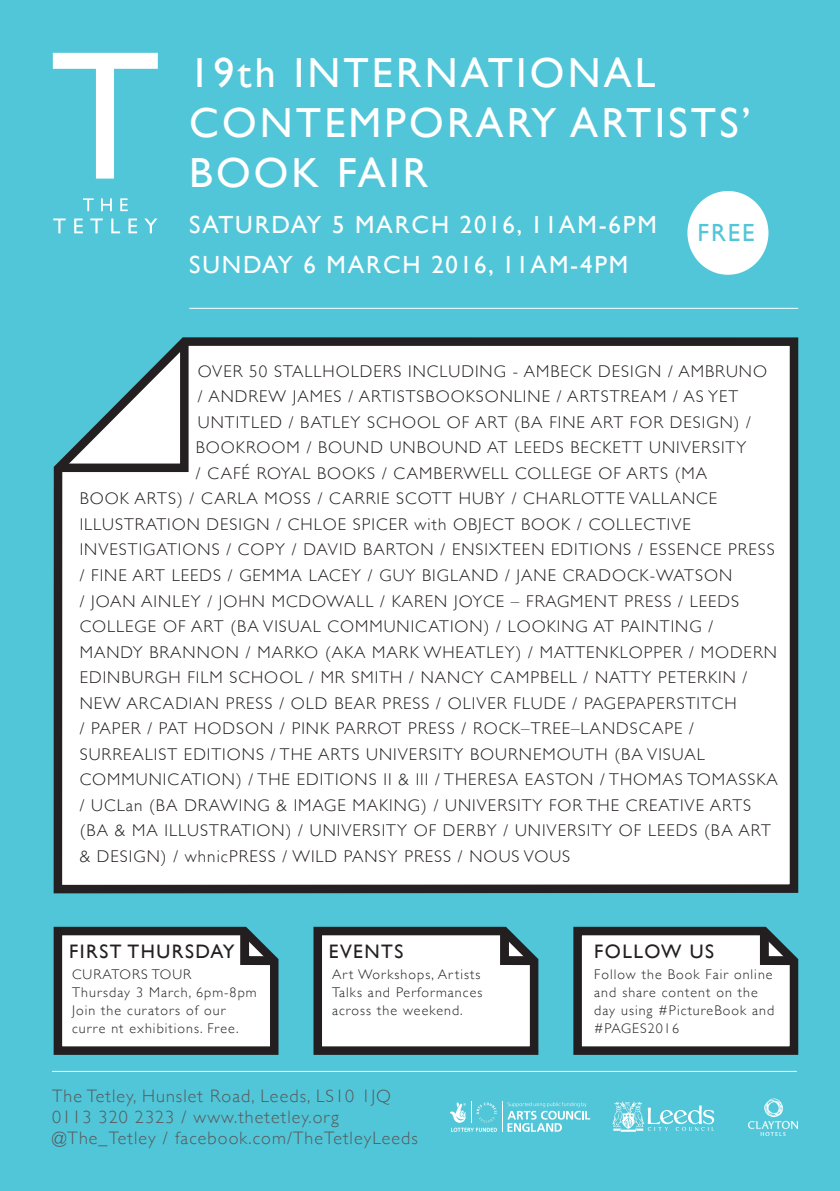
<style>
.page{position:relative;width:840px;height:1191px;background:#fff}
.page>*{position:absolute;margin:0;border:0;box-sizing:border-box;transform-origin:0 0}
.t1{font:42px/50px "Gill Sans";letter-spacing:.075em;color:#fff}
.t2{font:24.8px "Gill Sans";letter-spacing:.075em;color:#fff}
.t3{font:24.8px "Gill Sans";color:#51c6d8}
.t4{font:19.6px "Gill Sans";letter-spacing:.075em;color:#231f20}
.t5{font:300 18px "Gill Sans";letter-spacing:.06em;color:#57585a}
.t6{font:300 17px "Gill Sans";letter-spacing:.06em;color:#241f21}
.t7{font:300 14px/18px "Gill Sans";letter-spacing:.075em;color:#231f20}
</style>
<div class="page">
<div style="left:0;top:0;width:839px;height:1191px;background:#51c6d8"></div>
<hr style="left:189px;top:308px;width:608px;height:1px;background:#fff">
<hr style="left:52px;top:1070px;width:744px;height:1px;background:#fff">
<svg style="left:450px;top:1101px;width:47px;height:30px"></svg>
<svg style="left:507px;top:1102px;width:83px;height:29px"></svg>
<hr style="left:501px;top:1101px;width:1px;height:30px;background:#fff">
<svg style="left:612px;top:1101px;width:101px;height:30px"></svg>
<img style="left:748px;top:1098px;width:49px;height:37px">
<svg style="left:53px;top:53px;width:105px;height:126px"></svg>
<svg style="left:83px;top:198px;width:11px;height:13px"></svg>
<svg style="left:101px;top:198px;width:11px;height:13px"></svg>
<svg style="left:120px;top:198px;width:8px;height:13px"></svg>
<svg style="left:53px;top:218px;width:13px;height:15px"></svg>
<svg style="left:74px;top:218px;width:9px;height:15px"></svg>
<svg style="left:90px;top:218px;width:13px;height:15px"></svg>
<svg style="left:111px;top:218px;width:9px;height:15px"></svg>
<svg style="left:128px;top:218px;width:9px;height:15px"></svg>
<svg style="left:144px;top:218px;width:13px;height:15px"></svg>
<div style="left:53px;top:337px;width:746px;height:557px;background:#fff"></div>
<svg style="left:53px;top:337px;width:140px;height:139px"></svg>
<svg style="left:53px;top:926px;width:226px;height:129px;background:#cccfd0"></svg>
<svg style="left:313px;top:926px;width:226px;height:129px;background:#cccfd0"></svg>
<svg style="left:573px;top:926px;width:226px;height:129px;background:#cccfd0"></svg>
<div style="left:687px;top:191px;width:81px;height:84px;background:#fff;border-radius:50%"></div>
<p class="t1" style="left:189px;top:47px;width:563px">19th INTERNATIONAL<br>CONTEMPORARY ARTISTS’<br>BOOK FAIR</p>
<p class="t2" style="left:189px;top:210px;width:468px">SATURDAY 5 MARCH 2016, 11AM-6PM</p>
<p class="t2" style="left:189px;top:250px;width:440px">SUNDAY 6 MARCH 2016, 11AM-4PM</p>
<p class="t3" style="left:697px;top:219px;width:58px">FREE</p>
<p class="t6" style="left:198px;top:358px;width:570px">OVER 50 STALLHOLDERS INCLUDING - AMBECK DESIGN / AMBRUNO</p>
<p class="t6" style="left:198px;top:383px;width:541px">/ ANDREW JAMES / ARTISTSBOOKSONLINE / ARTSTREAM / AS YET</p>
<p class="t6" style="left:198px;top:409px;width:554px">UNTITLED / BATLEY SCHOOL OF ART (BA FINE ART FOR DESIGN) /</p>
<p class="t6" style="left:196px;top:434px;width:551px">BOOKROOM / BOUND UNBOUND AT LEEDS BECKETT UNIVERSITY</p>
<p class="t6" style="left:196px;top:460px;width:512px">/ CAFÉ ROYAL BOOKS / CAMBERWELL COLLEGE OF ARTS (MA</p>
<p class="t6" style="left:80px;top:485px;width:638px">BOOK ARTS) / CARLA MOSS / CARRIE SCOTT HUBY / CHARLOTTE VALLANCE</p>
<p class="t6" style="left:80px;top:511px;width:612px">ILLUSTRATION DESIGN / CHLOE SPICER with OBJECT BOOK / COLLECTIVE</p>
<p class="t6" style="left:80px;top:536px;width:696px">INVESTIGATIONS / COPY / DAVID BARTON / ENSIXTEEN EDITIONS / ESSENCE PRESS</p>
<p class="t6" style="left:80px;top:562px;width:653px">/ FINE ART LEEDS / GEMMA LACEY / GUY BIGLAND / JANE CRADOCK-WATSON</p>
<p class="t6" style="left:80px;top:587px;width:660px">/ JOAN AINLEY / JOHN MCDOWALL / KAREN JOYCE – FRAGMENT PRESS / LEEDS</p>
<p class="t6" style="left:80px;top:613px;width:634px">COLLEGE OF ART (BA VISUAL COMMUNICATION) / LOOKING AT PAINTING /</p>
<p class="t6" style="left:80px;top:638px;width:698px">MANDY BRANNON / MARKO (AKA MARK WHEATLEY) / MATTENKLOPPER / MODERN</p>
<p class="t6" style="left:80px;top:664px;width:668px">EDINBURGH FILM SCHOOL / MR SMITH / NANCY CAMPBELL / NATTY PETERKIN /</p>
<p class="t6" style="left:80px;top:689px;width:658px">NEW ARCADIAN PRESS / OLD BEAR PRESS / OLIVER FLUDE / PAGEPAPERSTITCH</p>
<p class="t6" style="left:80px;top:715px;width:615px">/ PAPER / PAT HODSON / PINK PARROT PRESS / ROCK–TREE–LANDSCAPE /</p>
<p class="t6" style="left:80px;top:740px;width:626px">SURREALIST EDITIONS / THE ARTS UNIVERSITY BOURNEMOUTH (BA VISUAL</p>
<p class="t6" style="left:80px;top:766px;width:699px">COMMUNICATION) / THE EDITIONS II &amp; III / THERESA EASTON / THOMAS TOMASSKA</p>
<p class="t6" style="left:80px;top:791px;width:672px">/ UCLan (BA DRAWING &amp; IMAGE MAKING) / UNIVERSITY FOR THE CREATIVE ARTS</p>
<p class="t6" style="left:80px;top:817px;width:692px">(BA &amp; MA ILLUSTRATION) / UNIVERSITY OF DERBY / UNIVERSITY OF LEEDS (BA ART</p>
<p class="t6" style="left:80px;top:842px;width:492px">&amp; DESIGN) / whnicPRESS / WILD PANSY PRESS / NOUS VOUS</p>
<p class="t4" style="left:69px;top:940px;width:167px">FIRST THURSDAY</p>
<p class="t7" style="left:72px;top:964px;width:121px">CURATORS TOUR</p>
<p class="t7" style="left:72px;top:982px;width:186px">Thursday 3 March, 6pm-8pm</p>
<p class="t7" style="left:72px;top:1000px;width:168px">Join the curators of our curre nt exhibitions. Free.</p>
<p class="t4" style="left:594px;top:940px;width:121px">FOLLOW US</p>
<p class="t4" style="left:328px;top:940px;width:76px">EVENTS</p>
<p class="t4" style="left:594px;top:940px;width:76px">EVENTS</p>
<p class="t7" style="left:594px;top:964px;width:181px">Follow the Book Fair online and share content on the day using #PictureBook and</p>
<p class="t7" style="left:594px;top:1018px;width:86px">#PAGES2016</p>
<p class="t7" style="left:332px;top:964px;width:152px">Art Workshops, Artists<br>Talks and Performances across the weekend.</p>
<p class="t5" style="left:52px;top:1081px;width:340px">The Tetley, Hunslet Road, Leeds, LS10 1JQ</p>
<p class="t5" style="left:52px;top:1102px;width:288px">0113 320 2323 / www.thetetley.org</p>
<p class="t5" style="left:52px;top:1123px;width:367px">@The_Tetley / facebook.com/TheTetleyLeeds</p>
</div>
